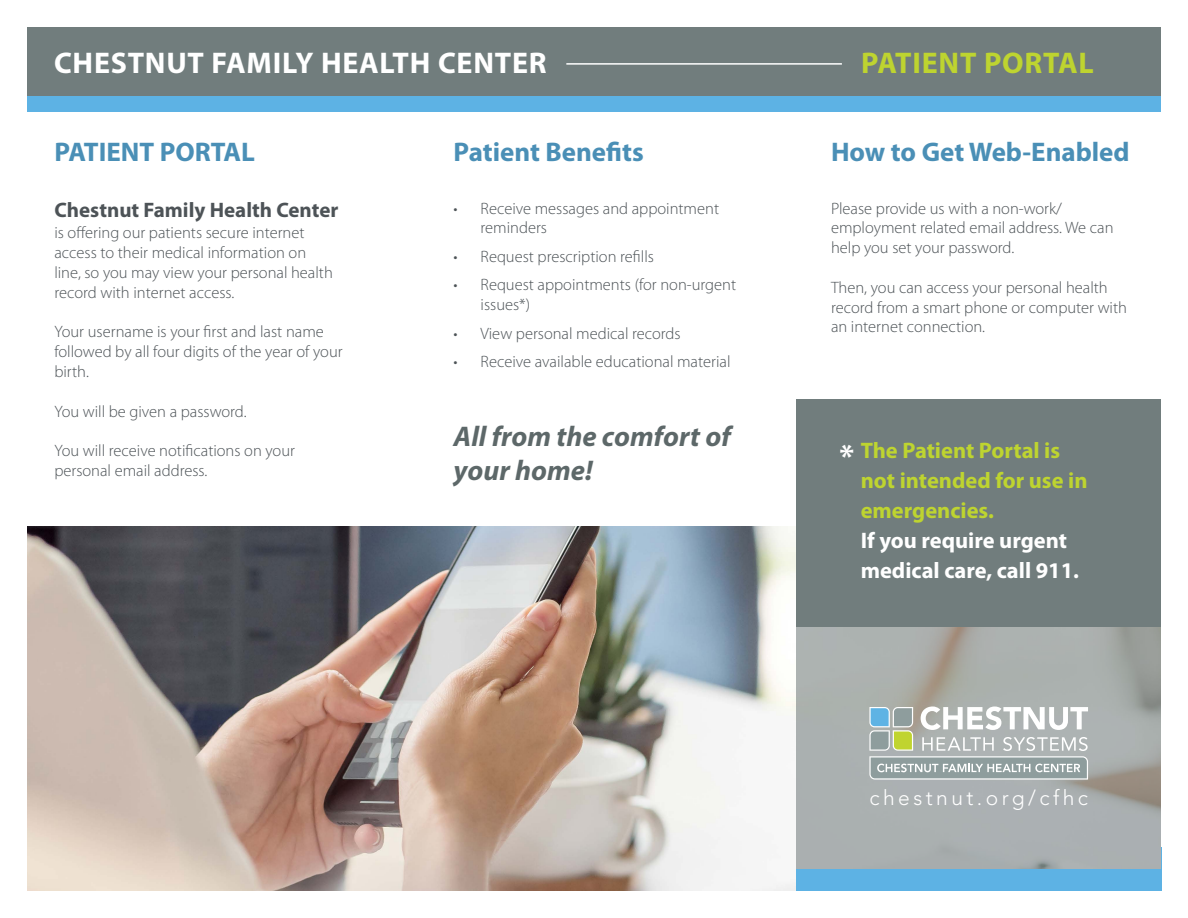
<style>
.page{position:relative;width:1188px;height:918px;background:#fff}
.page>*{position:absolute;margin:0;border:0;box-sizing:border-box;transform-origin:0 0}
.t1{font:700 32.55px "Myriad Pro";color:#fff}
.t2{font:700 30px "Myriad Pro";letter-spacing:.025em;color:#fff}
.t3{font:700 30px "Myriad Pro";letter-spacing:.025em;color:#bed430}
.t4{font:italic 700 28.5px/34.2px "Myriad Pro";color:#5d6869}
.t5{font:700 27px "Myriad Pro";color:#4a8fb6}
.t6{font:700 22.5px/30px "Myriad Pro";color:#bed430}
.t7{font:700 22.5px/30px "Myriad Pro";color:#fff}
.t8{font:700 21px "Myriad Pro";color:#4d5357}
.t9{font:300 21px "Avenir";letter-spacing:.165em;color:#fff}
.t10{font:300 16.5px/19.8px "Myriad Pro";color:#4d5357}
</style>
<div class="page">
<div style="left:27px;top:27px;width:1134px;height:72px;background:#717d7d"></div>
<hr style="left:566px;top:63px;width:276px;height:2px;background:#fff">
<img style="left:27px;top:526px;width:769px;height:365px">
<svg style="left:796px;top:627px;width:365px;height:242px;background:#a8adab"></svg>
<div style="left:27px;top:96px;width:1134px;height:15px;background:#5db2e4"></div>
<div style="left:796px;top:869px;width:365px;height:22px;background:#5db2e4"></div>
<div style="left:796px;top:399px;width:365px;height:228px;background:#717d7d"></div>
<svg style="left:869px;top:706px;width:219px;height:74px"></svg>
<p class="t2" style="left:54px;top:46px;width:494px">CHESTNUT FAMILY HEALTH CENTER</p>
<p class="t3" style="left:861px;top:46px;width:234px">PATIENT PORTAL</p>
<p class="t5" style="left:54px;top:137px;width:202px">PATIENT PORTAL</p>
<p class="t8" style="left:54px;top:198px;width:286px">Chestnut Family Health Center</p>
<p class="t10" style="left:54px;top:223px;width:280px">is offering our patients secure internet access to their medical information on line, so you may view your personal health record with internet access.</p>
<p class="t10" style="left:54px;top:322px;width:290px">Your username is your first and last name followed by all four digits of the year of your birth.</p>
<p class="t10" style="left:54px;top:402px;width:194px">You will be given a password.</p>
<p class="t10" style="left:54px;top:441px;width:242px">You will receive notifications on your personal email address.</p>
<p class="t5" style="left:454px;top:137px;width:192px">Patient Benefits</p>
<p class="t10" style="left:481px;top:198px;width:240px;text-indent:-27px">• Receive messages and appointment reminders</p>
<p class="t10" style="left:454px;top:247px;width:202px">• Request prescription refills</p>
<p class="t10" style="left:481px;top:275px;width:257px;text-indent:-27px">• Request appointments (for non-urgent issues*)</p>
<p class="t10" style="left:454px;top:324px;width:229px">• View personal medical records</p>
<p class="t10" style="left:454px;top:352px;width:278px">• Receive available educational material</p>
<p class="t4" style="left:454px;top:419px;width:279px">All from the comfort of your home!</p>
<p class="t5" style="left:831px;top:137px;width:300px">How to Get Web-Enabled</p>
<p class="t10" style="left:831px;top:198px;width:284px">Please provide us with a non-work/ employment related email address. We can help you set your password.</p>
<p class="t10" style="left:831px;top:278px;width:298px">Then, you can access your personal health record from a smart phone or computer with an internet connection.</p>
<p class="t6" style="left:861px;top:435px;width:228px">The Patient Portal is not intended for use in emergencies.</p>
<p class="t7" style="left:861px;top:525px;width:220px">If you require urgent medical care, call 911.</p>
<p class="t1" style="left:839px;top:438px;width:16px">*</p>
<p class="t9" style="left:870px;top:786px;width:220px">chestnut.org/cfhc</p>
</div>
